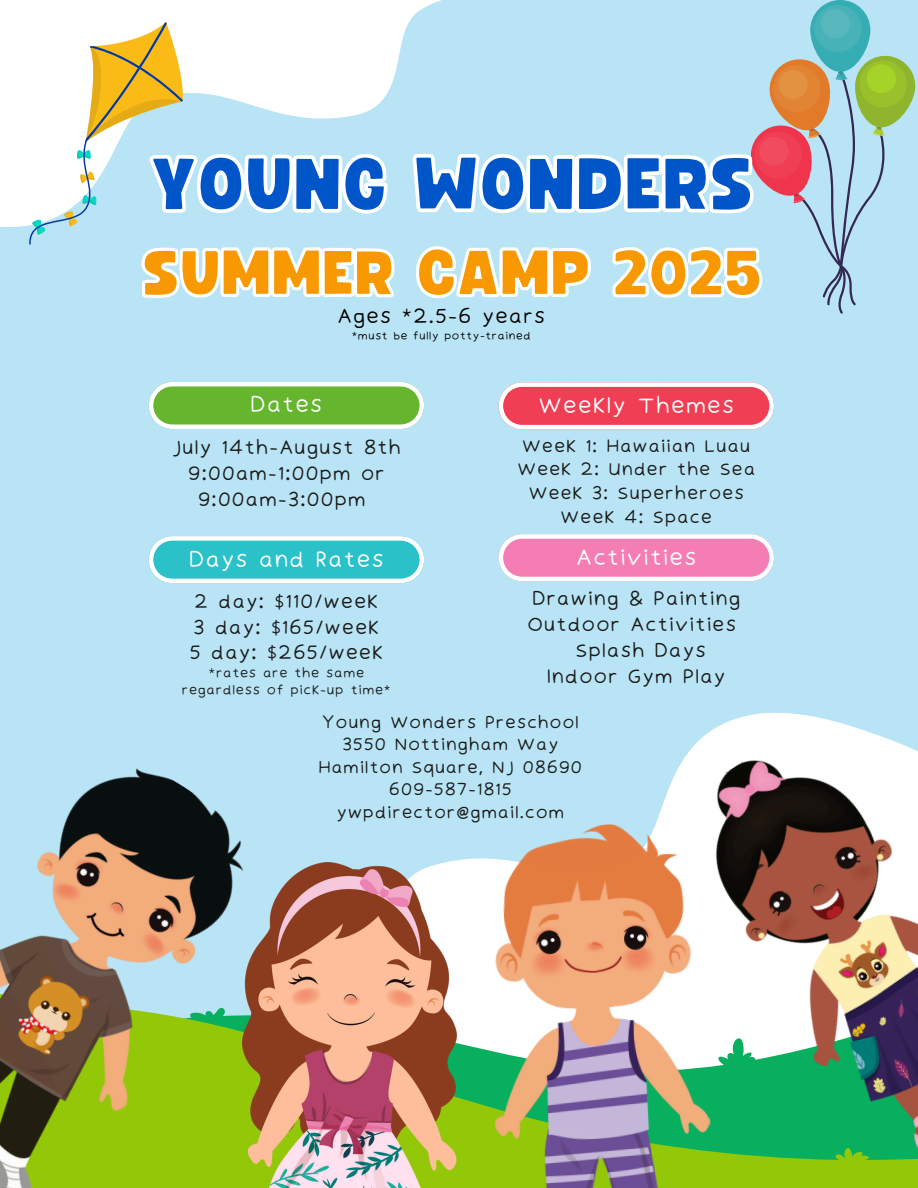
<style>
.page{position:relative;width:918px;height:1188px;background:#b8e4f6}
.page>*{position:absolute;margin:0;border:0;box-sizing:border-box;transform-origin:0 0}
.t1{font:75.9px "Funtastic";color:#0056c9}
.t2{font:64.65px "Funtastic";color:#f89902}
.t3{font:21.3px "Irene Florentina";color:#fff}
.t4{font:19.5px "Irene Florentina";color:#000}
.t5{font:18.75px/25.8px "Irene Florentina";color:#1a1a18;text-align:center}
.t6{font:17.25px/23.7px "Irene Florentina";color:#1a1a18;text-align:center}
.t7{font:16.5px/22.5px "Irene Florentina";color:#1a1a18;text-align:center}
.t8{font:12.75px/17px "Irene Florentina";color:#1a1a18;text-align:center}
.t9{font:10.5px "Irene Florentina";color:#000}
</style>
<div class="page">
<div style="left:810px;top:0;width:60px;height:72px;background:#36adb2;border-radius:30px"></div>
<div style="left:814px;top:5px;width:47px;height:47px;background:#48b2b9;border-radius:50%"></div>
<div style="left:821px;top:9px;width:29px;height:29px;background:#57b7bd;border-radius:50%"></div>
<svg style="left:764px;top:54px;width:152px;height:260px"></svg>
<div style="left:448px;top:858px;width:32px;height:128px;background:#fff"></div>
<svg style="left:456px;top:993px;width:462px;height:195px;background:#8ace55"></svg>
<img style="left:0;top:768px;width:243px;height:420px">
<img style="left:480px;top:824px;width:238px;height:364px">
<img style="left:243px;top:862px;width:213px;height:326px">
<svg style="left:149px;top:382px;width:275px;height:47px;background:#87c55f"></svg>
<img style="left:656px;top:712px;width:262px;height:472px">
<svg style="left:597px;top:131px;width:167px;height:167px"></svg>
<svg style="left:0;top:0;width:597px;height:298px"></svg>
<svg style="left:149px;top:536px;width:275px;height:47px;background:#5acfd4"></svg>
<svg style="left:499px;top:382px;width:275px;height:47px;background:#f06a7c"></svg>
<svg style="left:499px;top:534px;width:275px;height:47px;background:#f49bc4"></svg>
<svg style="left:28px;top:22px;width:157px;height:223px"></svg>
<h1 class="t1" style="left:151px;top:150px;width:605px">YOUNG WONDERS</h1>
<h2 class="t2" style="left:143px;top:244px;width:622px">SUMMER CAMP 2025</h2>
<h4 class="t4" style="left:337px;top:303px;width:210px">Ages *2.5-6 years</h4>
<h3 class="t9" style="left:351px;top:329px;width:181px">*must be fully potty-trained</h3>
<p class="t3" style="left:250px;top:391px;width:74px">Dates</p>
<h1 class="t3" style="left:538px;top:392px;width:199px">Weekly Themes</h1>
<p class="t5" style="left:171px;top:434px;width:231px">July 14th-August 8th<br>9:00am-1:00pm or<br>9:00am-3:00pm</p>
<p class="t3" style="left:189px;top:546px;width:197px">Days and Rates</p>
<h3 class="t6" style="left:517px;top:434px;width:241px">Week 1: Hawaiian Luau<br>Week 2: Under the Sea<br>Week 3: Superheroes<br>Week 4: Space</h3>
<p class="t3" style="left:575px;top:544px;width:123px">Activities</p>
<h4 class="t5" style="left:532px;top:586px;width:211px">Drawing &amp; Painting</h4>
<h4 class="t5" style="left:527px;top:612px;width:212px">Outdoor Activities</h4>
<h4 class="t5" style="left:575px;top:638px;width:133px">Splash Days</h4>
<h4 class="t5" style="left:547px;top:663px;width:181px">Indoor Gym Play</h4>
<h3 class="t7" style="left:318px;top:711px;width:266px">Young Wonders Preschool<br>3550 Nottingham Way<br>Hamilton Square, NJ 08690<br>609-587-1815 ywpdirector@gmail.com</h3>
<h3 class="t5" style="left:189px;top:589px;width:196px;line-height:25.3px;text-align:left">2 day: $110/week<br>3 day: $165/week<br>5 day: $265/week</h3>
<h3 class="t8" style="left:182px;top:664px;width:211px">*rates are the same regardless of pick-up time*</h3>
</div>
